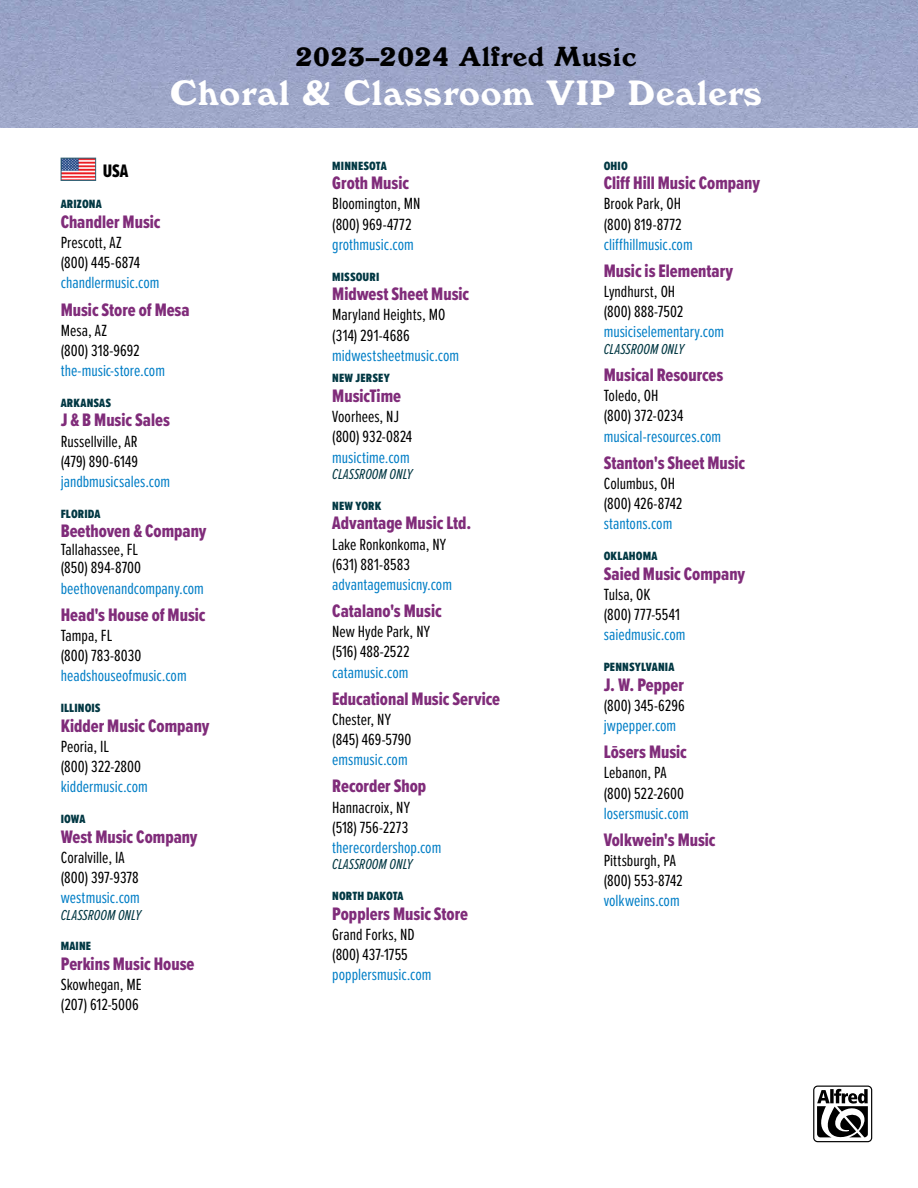
<style>
.page{position:relative;width:918px;height:1188px;background:#fff}
.page>*{position:absolute;margin:0;border:0;box-sizing:border-box;transform-origin:0 0}
.t1{font:34.5px "Windsor BT";letter-spacing:.025em;color:#fff}
.t2{font:27px "Windsor BT";letter-spacing:.025em;color:#000}
.t3{font:18.75px "Proxima Nova Ex Cn Extrabld";color:#802c7a}
.t4{font:18.75px "Proxima Nova Ex Cn Extrabld";color:#000}
.t5{font:16.8px/20.1px "Proxima Nova Ex Cn";color:#000}
.t6{font:16.8px "Proxima Nova Ex Cn";color:#007ec6}
.t7{font:15px "Proxima Nova Ex Cn Extrabld";letter-spacing:.01em;color:#023843}
.t8{font:italic 15px "Proxima Nova Ex Cn";letter-spacing:.005em;color:#023843}
</style>
<div class="page">
<img style="left:0;top:0;width:918px;height:127px">
<div style="left:813px;top:1086px;width:59px;height:56px;border:1px solid #000;border-radius:4px"></div>
<svg style="left:817px;top:1089px;width:51px;height:49px"></svg>
<img style="left:63px;top:160px;width:31px;height:19px">
<div style="left:61px;top:158px;width:35px;height:23px;border:1px solid #376578"></div>
<h2 class="t2" style="left:296px;top:40px;width:342px">2023–2024 Alfred Music</h2>
<h1 class="t1" style="left:170px;top:72px;width:594px">Choral &amp; Classroom VIP Dealers</h1>
<p class="t4" style="left:103px;top:158px;width:27px">USA</p>
<p class="t7" style="left:61px;top:192px;width:43px">arizona</p>
<p class="t3" style="left:61px;top:208px;width:101px">Chandler Music</p>
<p class="t5" style="left:61px;top:232px;width:81px">Prescott, AZ (800) 445-6874</p>
<p class="t6" style="left:61px;top:271px;width:100px">chandlermusic.com</p>
<p class="t3" style="left:61px;top:296px;width:130px">Music Store of Mesa</p>
<p class="t5" style="left:61px;top:319px;width:81px">Mesa, AZ<br>(800) 318-9692</p>
<p class="t6" style="left:61px;top:358px;width:106px">the-music-store.com</p>
<p class="t7" style="left:61px;top:391px;width:52px">arkansas</p>
<p class="t3" style="left:61px;top:407px;width:111px">J &amp; B Music Sales</p>
<p class="t5" style="left:61px;top:430px;width:79px">Russellville, AR (479) 890-6149</p>
<p class="t6" style="left:61px;top:469px;width:111px">jandbmusicsales.com</p>
<p class="t7" style="left:61px;top:502px;width:41px">florida</p>
<p class="t3" style="left:61px;top:518px;width:147px">Beethoven &amp; Company</p>
<p class="t5" style="left:61px;top:540px;width:82px;line-height:18px">Tallahassee, FL (850) 894-8700</p>
<p class="t6" style="left:61px;top:576px;width:145px">beethovenandcompany.com</p>
<p class="t3" style="left:61px;top:601px;width:146px">Head's House of Music</p>
<p class="t5" style="left:61px;top:625px;width:82px">Tampa, FL (800) 783-8030</p>
<p class="t6" style="left:61px;top:663px;width:127px">headshouseofmusic.com</p>
<p class="t7" style="left:61px;top:696px;width:41px">illinois</p>
<p class="t3" style="left:61px;top:712px;width:150px">Kidder Music Company</p>
<p class="t5" style="left:61px;top:736px;width:82px">Peoria, IL<br>(800) 322-2800</p>
<p class="t6" style="left:61px;top:774px;width:89px">kiddermusic.com</p>
<p class="t7" style="left:61px;top:807px;width:26px">iowa</p>
<p class="t3" style="left:61px;top:823px;width:138px">West Music Company</p>
<p class="t5" style="left:61px;top:847px;width:80px">Coralville, IA (800) 397-9378</p>
<p class="t6" style="left:61px;top:885px;width:81px">westmusic.com</p>
<p class="t8" style="left:61px;top:904px;width:82px">CLASSROOM ONLY</p>
<p class="t7" style="left:61px;top:935px;width:32px">maine</p>
<p class="t3" style="left:61px;top:950px;width:135px">Perkins Music House</p>
<p class="t5" style="left:61px;top:974px;width:83px">Skowhegan, ME (207) 612-5006</p>
<p class="t7" style="left:332px;top:154px;width:56px">minnesota</p>
<p class="t3" style="left:332px;top:169px;width:78px">Groth Music</p>
<p class="t5" style="left:332px;top:193px;width:90px">Bloomington, MN (800) 969-4772</p>
<p class="t6" style="left:332px;top:232px;width:83px">grothmusic.com</p>
<p class="t7" style="left:332px;top:265px;width:49px">missouri</p>
<p class="t3" style="left:332px;top:280px;width:138px">Midwest Sheet Music</p>
<p class="t5" style="left:332px;top:304px;width:115px">Maryland Heights, MO (314) 291-4686</p>
<p class="t6" style="left:332px;top:343px;width:128px">midwestsheetmusic.com</p>
<p class="t7" style="left:332px;top:366px;width:59px">new jersey</p>
<p class="t3" style="left:332px;top:382px;width:70px">MusicTime</p>
<p class="t5" style="left:332px;top:406px;width:81px">Voorhees, NJ (800) 932-0824</p>
<p class="t6" style="left:332px;top:445px;width:79px">musictime.com</p>
<p class="t8" style="left:332px;top:463px;width:82px">CLASSROOM ONLY</p>
<p class="t7" style="left:332px;top:494px;width:51px">new york</p>
<p class="t3" style="left:332px;top:510px;width:141px">Advantage Music Ltd.</p>
<p class="t5" style="left:332px;top:533px;width:115px">Lake Ronkonkoma, NY (631) 881-8583</p>
<p class="t6" style="left:332px;top:572px;width:121px">advantagemusicny.com</p>
<p class="t3" style="left:332px;top:597px;width:111px">Catalano's Music</p>
<p class="t5" style="left:332px;top:621px;width:99px">New Hyde Park, NY (516) 488-2522</p>
<p class="t6" style="left:332px;top:660px;width:78px">catamusic.com</p>
<p class="t3" style="left:332px;top:685px;width:169px">Educational Music Service</p>
<p class="t5" style="left:332px;top:709px;width:81px">Chester, NY (845) 469-5790</p>
<p class="t6" style="left:332px;top:747px;width:77px">emsmusic.com</p>
<p class="t3" style="left:332px;top:773px;width:96px">Recorder Shop</p>
<p class="t5" style="left:332px;top:796px;width:79px">Hannacroix, NY (518) 756-2273</p>
<p class="t6" style="left:332px;top:835px;width:111px">therecordershop.com</p>
<p class="t8" style="left:332px;top:854px;width:82px">CLASSROOM ONLY</p>
<p class="t7" style="left:332px;top:884px;width:73px">north dakota</p>
<p class="t3" style="left:332px;top:900px;width:137px">Popplers Music Store</p>
<p class="t5" style="left:332px;top:924px;width:84px">Grand Forks, ND (800) 437-1755</p>
<p class="t6" style="left:332px;top:963px;width:101px">popplersmusic.com</p>
<p class="t7" style="left:604px;top:154px;width:26px">ohio</p>
<p class="t3" style="left:604px;top:169px;width:158px">Cliff Hill Music Company</p>
<p class="t5" style="left:604px;top:193px;width:80px">Brook Park, OH (800) 819-8772</p>
<p class="t6" style="left:604px;top:232px;width:90px">cliffhillmusic.com</p>
<p class="t3" style="left:604px;top:257px;width:131px">Music is Elementary</p>
<p class="t5" style="left:604px;top:281px;width:81px">Lyndhurst, OH (800) 888-7502</p>
<p class="t6" style="left:604px;top:320px;width:122px">musiciselementary.com</p>
<p class="t8" style="left:604px;top:338px;width:82px">CLASSROOM ONLY</p>
<p class="t3" style="left:604px;top:361px;width:121px">Musical Resources</p>
<p class="t5" style="left:604px;top:385px;width:81px">Toledo, OH (800) 372-0234</p>
<p class="t6" style="left:604px;top:424px;width:119px">musical-resources.com</p>
<p class="t3" style="left:604px;top:449px;width:143px">Stanton's Sheet Music</p>
<p class="t5" style="left:604px;top:473px;width:80px">Columbus, OH (800) 426-8742</p>
<p class="t6" style="left:604px;top:511px;width:70px">stantons.com</p>
<p class="t7" style="left:604px;top:544px;width:55px">oklahoma</p>
<p class="t3" style="left:604px;top:560px;width:143px">Saied Music Company</p>
<p class="t5" style="left:604px;top:584px;width:78px">Tulsa, OK (800) 777-5541</p>
<p class="t6" style="left:604px;top:622px;width:83px">saiedmusic.com</p>
<p class="t7" style="left:604px;top:655px;width:72px">pennsylvania</p>
<p class="t3" style="left:604px;top:671px;width:82px">J. W. Pepper</p>
<p class="t5" style="left:604px;top:695px;width:83px">(800) 345-6296</p>
<p class="t6" style="left:604px;top:713px;width:74px">jwpepper.com</p>
<p class="t3" style="left:604px;top:738px;width:85px">Lōsers Music</p>
<p class="t5" style="left:604px;top:762px;width:82px">Lebanon, PA (800) 522-2600</p>
<p class="t6" style="left:604px;top:801px;width:86px">losersmusic.com</p>
<p class="t3" style="left:604px;top:826px;width:113px">Volkwein's Music</p>
<p class="t5" style="left:604px;top:850px;width:81px">Pittsburgh, PA (800) 553-8742</p>
<p class="t6" style="left:604px;top:889px;width:78px">volkweins.com</p>
</div>
